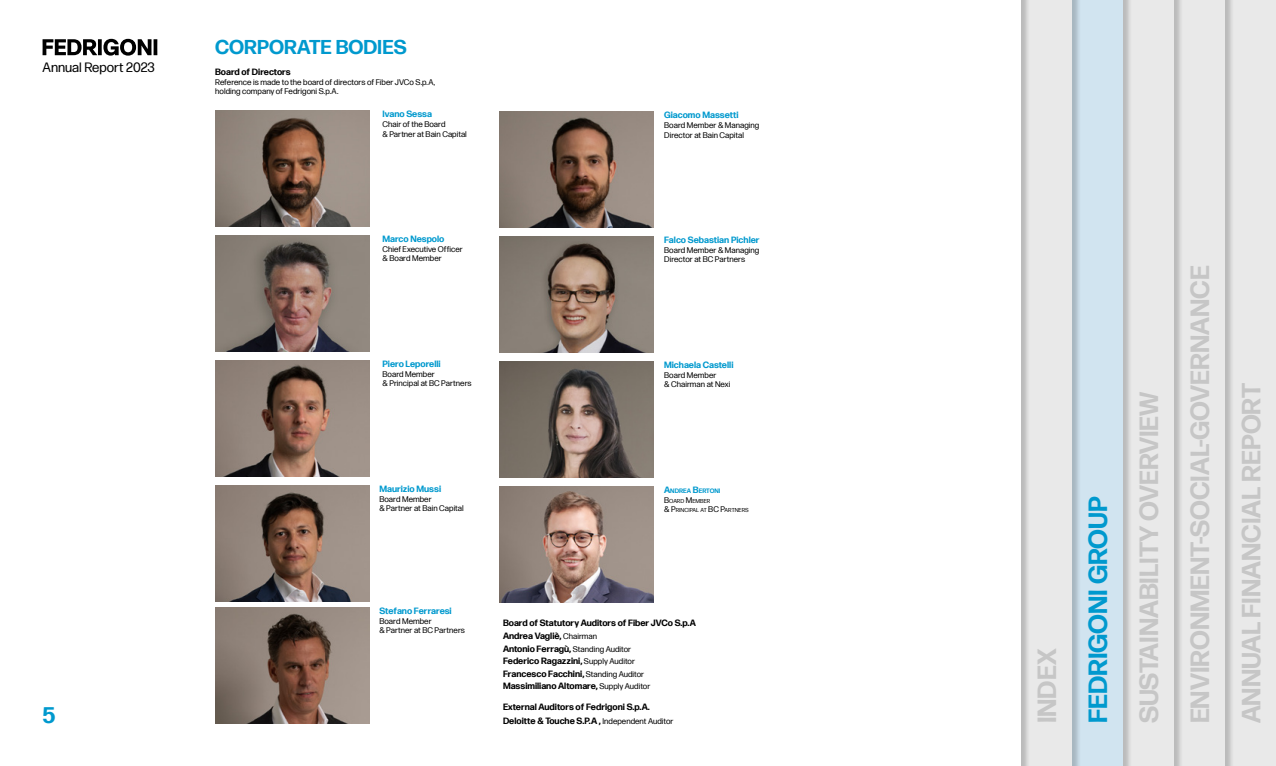
<style>
.page{position:relative;width:1276px;height:766px;background:#fff}
.page>*{position:absolute;margin:0;border:0;box-sizing:border-box;transform-origin:0 0}
.t1{font:700 26.25px/51px "Forma DJR Text Fedrigoni";color:#c6c6c6}
.t2{font:700 26.25px "Forma DJR Text Fedrigoni";color:#0099ce}
.t3{font:700 22.5px "Forma DJR Text Fedrigoni";color:#0099ce}
.t4{font:700 19.95px "Forma DJR Text Fedrigoni";color:#0099ce}
.t5{font:13.5px "Forma DJR Text Fedrigoni";color:#000}
.t6{font:700 9.07px/12.5px "Forma DJR Text Fedrigoni";color:#000}
.t7{font:700 9.07px "Forma DJR Text Fedrigoni";color:#0099ce}
.t8{font:8.18px/9.5px "Forma DJR Text Fedrigoni";letter-spacing:.005em;color:#000}
.t9{font:700 6.38px "Forma DJR Text Fedrigoni";color:#0099ce}
.t10{font:5.7px/9.5px "Forma DJR Text Fedrigoni";letter-spacing:.005em;color:#000}
.s1{font-size:9.07px}
.s2{font-size:8.18px}
.s3{font-weight:400;font-size:8.18px}
</style>
<div class="page">
<div style="left:1225px;top:0;width:51px;height:765px;background:#e9e9e9"></div>
<div style="left:1175px;top:0;width:59px;height:765px;background:#000;opacity:.2"></div>
<div style="left:1174px;top:0;width:51px;height:765px;background:#e9e9e9"></div>
<div style="left:1124px;top:0;width:59px;height:765px;background:#000;opacity:.2"></div>
<div style="left:1123px;top:0;width:51px;height:765px;background:#e9e9e9"></div>
<div style="left:1073px;top:0;width:59px;height:765px;background:#000;opacity:.2"></div>
<div style="left:1071px;top:0;width:52px;height:765px;background:#d1e4f0"></div>
<div style="left:1022px;top:0;width:59px;height:765px;background:#000;opacity:.2"></div>
<div style="left:1020px;top:0;width:51px;height:765px;background:#e9e9e9"></div>
<svg style="left:43px;top:39px;width:114px;height:17px"></svg>
<img style="left:215px;top:111px;width:154px;height:115px">
<img style="left:215px;top:235px;width:154px;height:116px">
<img style="left:215px;top:360px;width:154px;height:116px">
<img style="left:215px;top:485px;width:154px;height:116px">
<img style="left:215px;top:607px;width:154px;height:116px">
<img style="left:499px;top:236px;width:155px;height:116px">
<img style="left:499px;top:112px;width:155px;height:115px">
<img style="left:499px;top:361px;width:155px;height:116px">
<img style="left:499px;top:486px;width:155px;height:116px">
<h3 class="t4" style="left:215px;top:34px;width:193px">CORPORATE BODIES</h3>
<h3 class="t5" style="left:43px;top:59px;width:114px">Annual Report 2023</h3>
<p class="t6" style="left:215px;top:66px;width:77px">Board of Directors</p>
<p class="t8" style="left:215px;top:77px;width:221px">Reference is made to the board of directors of Fiber JVCo S.p.A, holding company of Fedrigoni S.p.A.</p>
<p class="t7" style="left:382px;top:108px;width:51px">Ivano Sessa</p>
<p class="t8" style="left:382px;top:119px;width:86px">Chair of the Board<br>&amp; Partner at Bain Capital</p>
<p class="t7" style="left:382px;top:233px;width:64px">Marco Nespolo</p>
<p class="t8" style="left:382px;top:244px;width:82px">Chief Executive Officer &amp; Board Member</p>
<p class="t7" style="left:664px;top:109px;width:76px">Giacomo Massetti</p>
<p class="t8" style="left:664px;top:120px;width:97px">Board Member &amp; Managing<br>Director at Bain Capital</p>
<p class="t7" style="left:664px;top:234px;width:97px">Falco Sebastian Pichler</p>
<p class="t8" style="left:664px;top:245px;width:97px">Board Member &amp; Managing<br>Director at BC Partners</p>
<h2 class="t3" style="left:43px;top:700px;width:14px">5</h2>
<p class="t7" style="left:382px;top:358px;width:60px">Piero Leporelli</p>
<p class="t8" style="left:382px;top:369px;width:91px">Board Member<br>&amp; Principal at BC Partners</p>
<p class="t7" style="left:664px;top:359px;width:71px">Michaela Castelli</p>
<p class="t8" style="left:664px;top:370px;width:68px">Board Member<br>&amp; Chairman at Nexi</p>
<p class="t7" style="left:379px;top:483px;width:63px">Maurizio Mussi</p>
<p class="t8" style="left:379px;top:494px;width:86px">Board Member<br>&amp; Partner at Bain Capital</p>
<p class="t7" style="left:379px;top:605px;width:74px">Stefano Ferraresi</p>
<p class="t8" style="left:379px;top:616px;width:87px">Board Member<br>&amp; Partner at BC Partners</p>
<p class="t9" style="left:664px;top:486px;width:58px"><span class="s1">A</span>NDREA <span class="s1">B</span>ERTONI</p>
<p class="t10" style="left:664px;top:495px;width:86px"><span class="s2">B</span>OARD <span class="s2">M</span>EMBER<br><span class="s2">&amp; P</span>RINCIPAL AT <span class="s2">BC P</span>ARTNERS</p>
<p class="t6" style="left:503px;top:616px;width:194px">Board of Statutory Auditors of Fiber JVCo S.p.A</p>
<p class="t6" style="left:503px;top:629px;width:149px">Andrea Vagliè, <span class="s3">Chairman<br></span>Antonio Ferragù, <span class="s3">Standing Auditor </span>Federico Ragazzini, <span class="s3">Supply Auditor </span>Francesco Facchini, <span class="s3">Standing Auditor </span>Massimiliano Altomare, <span class="s3">Supply Auditor</span></p>
<p class="t6" style="left:503px;top:700px;width:148px">External Auditors of Fedrigoni S.p.A.</p>
<p class="t6" style="left:503px;top:714px;width:172px">Deloitte &amp; Touche S.P.A , <span class="s3">Independent Auditor</span></p>
<h1 class="t1" style="left:1021px;top:723px;width:76px;rotate:-90deg">INDEX</h1>
<h1 class="t2" style="left:1081px;top:723px;width:229px;rotate:-90deg">FEDRIGONI GROUP</h1>
<h1 class="t1" style="left:1123px;top:723px;width:459px;rotate:-90deg">SUSTAINABILITY OVERVIEW<br>ENVIRONMENT-SOCIAL-GOVERNANCE<br>ANNUAL FINANCIAL REPORT</h1>
</div>
